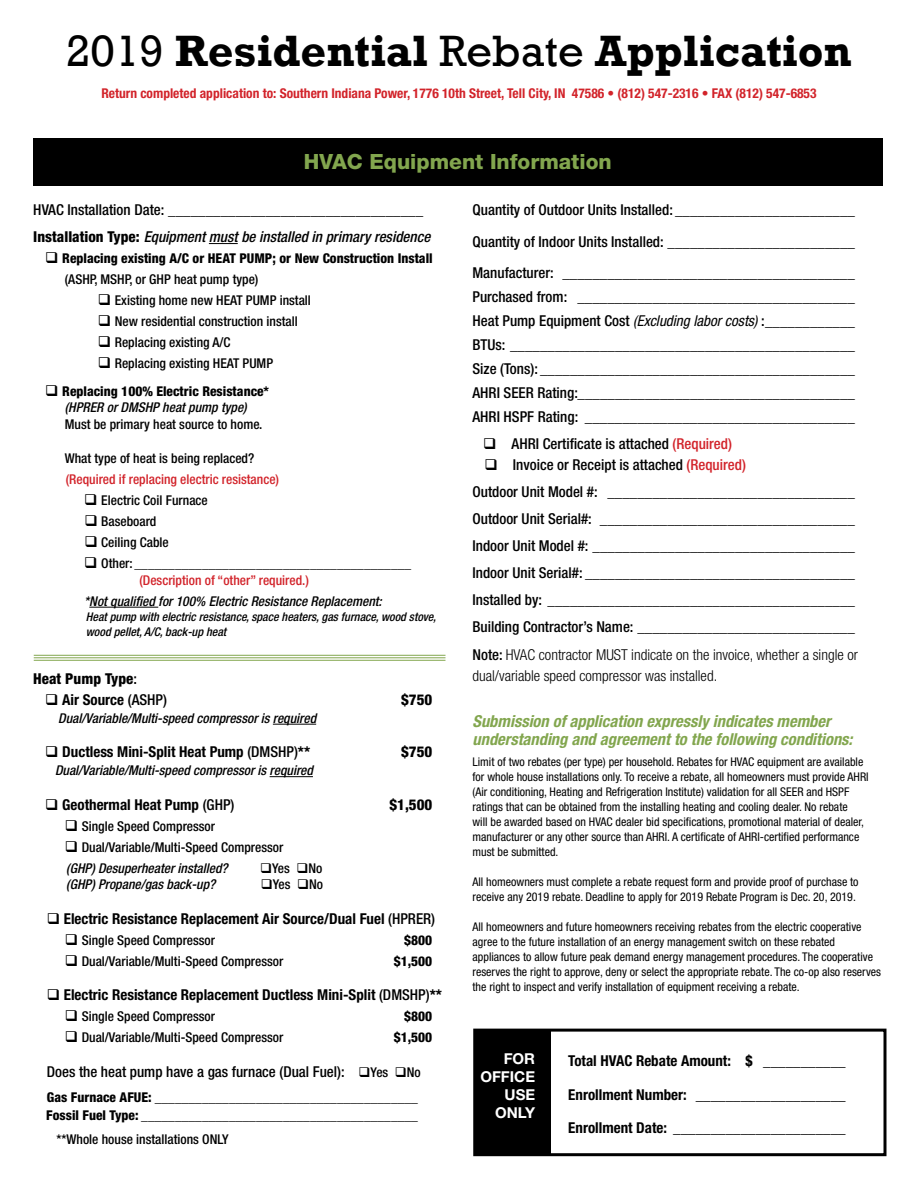
<style>
.page{position:relative;width:918px;height:1188px;background:#fff}
.page>*{position:absolute;margin:0;border:0;box-sizing:border-box;transform-origin:0 0}
.t1{font:700 45px "Rockwell";color:#000}
.t2{font:800 21px "Helvetica Neue LT Std";color:#82a64e}
.t3{font:italic 700 condensed 16.5px/18px "Helvetica Neue LT Std";color:#82a64e}
.t4{font:500 condensed 15px/27.2px "Helvetica Neue LT Std";color:#000}
.t5{font:700 condensed 15px "Helvetica Neue LT Std";color:#000}
.t6{font:300 condensed 15px "Helvetica Neue LT Std";color:#000}
.t7{font:800 condensed 15px "Helvetica Neue LT Std";color:#000}
.t8{font:700 15px/18px "Helvetica Neue LT Std";color:#fff;text-align:right}
.t9{font:500 condensed 13.5px/16.5px "Helvetica Neue LT Std";color:#000}
.t10{font:800 condensed 13.5px/21px "Helvetica Neue LT Std";color:#000}
.t11{font:italic 500 condensed 13.5px "Helvetica Neue LT Std";color:#000}
.t12{font:700 condensed 13.5px "Helvetica Neue LT Std";color:#d2232a}
.t13{font:500 condensed 13.5px "Helvetica Neue LT Std";color:#d2232a}
.t14{font:condensed 12px/15px "Helvetica Neue LT Std";color:#000}
.t15{font:italic 500 condensed 12px/15px "Helvetica Neue LT Std";color:#000}
.s1{font-weight:400}
.s2{font-weight:400;font-style:italic}
.s3{color:#d2232a}
.s4{font-weight:300}
.s5{font-weight:800}
.s6{font-style:italic}
.s7{font-weight:500}
.s8{font-weight:500;font-style:italic}
.s9{font-size:13.5px}
</style>
<div class="page">
<div style="left:33px;top:139px;width:850px;height:47px;background:#000"></div>
<svg style="left:209px;top:243px;width:29px;height:1px"></svg>
<hr style="left:89px;top:607px;width:69px;height:1px;background:#000">
<hr style="left:273px;top:724px;width:43px;height:1px;background:#000">
<hr style="left:270px;top:776px;width:43px;height:1px;background:#000">
<div style="left:473px;top:1029px;width:413px;height:127px;border:3px solid #000"></div>
<div style="left:474px;top:1029px;width:76px;height:126px;background:#000"></div>
<hr style="left:34px;top:655px;width:412px;height:1px;background:#82a64e">
<hr style="left:34px;top:657px;width:412px;height:1px;background:#82a64e">
<hr style="left:34px;top:660px;width:412px;height:1px;background:#82a64e">
<h1 class="t1" style="left:66px;top:23px;width:787px"><span class="s1">2019</span> Residential <span class="s1">Rebate</span> Application</h1>
<p class="t12" style="left:101px;top:85px;width:717px">Return completed application to: Southern Indiana Power, 1776 10th Street, Tell City, IN 47586 <span class="s1">•</span> (812) 547-2316 <span class="s1">•</span> FAX (812) 547-6853</p>
<h2 class="t2" style="left:304px;top:149px;width:309px">HVAC Equipment Information</h2>
<p class="t4" style="left:472px;top:194px;width:384px;line-height:31.5px;text-align:justify">Quantity of Outdoor Units Installed: ________________________ Quantity of Indoor Units Installed: _________________________ Manufacturer: _______________________________________</p>
<p class="t4" style="left:472px;top:285px;width:384px;line-height:24px;text-align:justify">Purchased from: _____________________________________ Heat Pump Equipment Cost <span class="s2">(Excluding labor costs)</span> :____________ BTUs: ______________________________________________ Size (Tons): __________________________________________ AHRI SEER Rating:_____________________________________ AHRI HSPF Rating: ____________________________________</p>
<p class="t4" style="left:483px;top:430px;width:250px">❑ AHRI Certificate is attached <span class="s3">(Required)</span></p>
<p class="t4" style="left:472px;top:451px;width:387px;text-indent:12px">❑ Invoice or Receipt is attached <span class="s3">(Required)<br></span>Outdoor Unit Model #: _________________________________ Outdoor Unit Serial#: __________________________________ Indoor Unit Model #: ___________________________________ Indoor Unit Serial#: ____________________________________ Installed by: _________________________________________ Building Contractor’s Name: _____________________________ Note: <span class="s4">HVAC contractor MUST indicate on the invoice, whether a single or</span></p>
<p class="t6" style="left:472px;top:667px;width:246px">dual/variable speed compressor was installed.</p>
<p class="t3" style="left:472px;top:712px;width:382px">Submission of application expressly indicates member understanding and agreement to the following conditions:</p>
<p class="t14" style="left:472px;top:754px;width:398px">Limit of two rebates (per type) per household. Rebates for HVAC equipment are available for whole house installations only. To receive a rebate, all homeowners must provide AHRI (Air conditioning, Heating and Refrigeration Institute) validation for all SEER and HSPF ratings that can be obtained from the installing heating and cooling dealer. No rebate<br>will be awarded based on HVAC dealer bid specifications, promotional material of dealer, manufacturer or any other source than AHRI. A certificate of AHRI-certified performance must be submitted.</p>
<p class="t14" style="left:472px;top:874px;width:388px">All homeowners must complete a rebate request form and provide proof of purchase to receive any 2019 rebate. Deadline to apply for 2019 Rebate Program is Dec. 20, 2019.</p>
<p class="t14" style="left:472px;top:919px;width:410px">All homeowners and future homeowners receiving rebates from the electric cooperative agree to the future installation of an energy management switch on these rebated appliances to allow future peak demand energy management procedures. The cooperative reserves the right to approve, deny or select the appropriate rebate. The co-op also reserves the right to inspect and verify installation of equipment receiving a rebate.</p>
<p class="t4" style="left:33px;top:196px;width:398px">HVAC Installation Date: __________________________________<br><span class="s5">Installation Type:</span> <span class="s6">Equipment must be installed in primary residence</span></p>
<p class="t10" style="left:65px;top:248px;width:369px;text-indent:-20px">❑ Replacing existing A/C or HEAT PUMP; or New Construction Install <span class="s7">(ASHP, MSHP, or GHP heat pump type)</span></p>
<p class="t9" style="left:98px;top:292px;width:215px">❑ Existing home new HEAT PUMP install</p>
<p class="t9" style="left:98px;top:313px;width:202px">❑ New residential construction install</p>
<p class="t9" style="left:98px;top:334px;width:134px">❑ Replacing existing A/C</p>
<p class="t9" style="left:98px;top:355px;width:177px">❑ Replacing existing HEAT PUMP</p>
<p class="t10" style="left:45px;top:383px;width:225px;line-height:16.5px;text-align:center">❑ Replacing 100% Electric Resistance* <span class="s8">(HPRER or DMSHP heat pump type)</span></p>
<p class="t9" style="left:65px;top:416px;width:199px">Must be primary heat source to home.</p>
<p class="t9" style="left:65px;top:450px;width:191px">What type of heat is being replaced?</p>
<p class="t13" style="left:66px;top:471px;width:215px">(Required if replacing electric resistance)</p>
<p class="t9" style="left:84px;top:492px;width:125px">❑ Electric Coil Furnace</p>
<p class="t9" style="left:84px;top:513px;width:74px">❑ Baseboard</p>
<p class="t9" style="left:84px;top:534px;width:86px">❑ Ceiling Cable</p>
<p class="t9" style="left:139px;top:555px;width:273px;text-indent:-55px">❑ Other: _________________________________________ <span class="s3">(Description of “other” required.)</span></p>
<p class="t11" style="left:84px;top:593px;width:299px">*Not qualified for 100% Electric Resistance Replacement:</p>
<p class="t15" style="left:86px;top:609px;width:352px">Heat pump with electric resistance, space heaters, gas furnace, wood stove, wood pellet, A/C, back-up heat</p>
<p class="t7" style="left:33px;top:669px;width:105px">Heat Pump Type<span class="s7">:</span></p>
<p class="t5" style="left:45px;top:690px;width:123px">❑ Air Source <span class="s7">(ASHP)</span></p>
<p class="t7" style="left:401px;top:690px;width:33px">$750</p>
<p class="t11" style="left:58px;top:710px;width:259px">Dual/Variable/Multi-speed compressor is required</p>
<p class="t5" style="left:45px;top:743px;width:266px">❑ Ductless Mini-Split Heat Pump <span class="s7">(DMSHP)</span><span class="s5">**</span></p>
<p class="t7" style="left:401px;top:743px;width:33px">$750</p>
<p class="t11" style="left:55px;top:762px;width:259px">Dual/Variable/Multi-speed compressor is required</p>
<p class="t5" style="left:45px;top:795px;width:191px">❑ Geothermal Heat Pump <span class="s7">(GHP)</span></p>
<p class="t7" style="left:389px;top:795px;width:44px">$1,500</p>
<p class="t9" style="left:65px;top:818px;width:152px">❑ Single Speed Compressor</p>
<p class="t9" style="left:65px;top:836px;width:220px;line-height:21px">❑ Dual/Variable/Multi-Speed Compressor <span class="s6">(GHP) Desuperheater installed?</span></p>
<p class="t9" style="left:260px;top:860px;width:64px">❑Yes ❑No</p>
<p class="t11" style="left:66px;top:876px;width:151px">(GHP) Propane/gas back-up?</p>
<p class="t9" style="left:261px;top:876px;width:64px">❑Yes ❑No</p>
<p class="t5" style="left:47px;top:909px;width:390px">❑ Electric Resistance Replacement Air Source/Dual Fuel <span class="s7">(HPRER)</span></p>
<p class="t9" style="left:65px;top:932px;width:152px">❑ Single Speed Compressor</p>
<p class="t10" style="left:404px;top:929px;width:30px">$800</p>
<p class="t9" style="left:65px;top:953px;width:220px">❑ Dual/Variable/Multi-Speed Compressor</p>
<p class="t10" style="left:394px;top:950px;width:40px">$1,500</p>
<p class="t5" style="left:47px;top:986px;width:397px">❑ Electric Resistance Replacement Ductless Mini-Split <span class="s7">(DMSHP)</span><span class="s5">**</span></p>
<p class="t9" style="left:65px;top:1008px;width:152px">❑ Single Speed Compressor</p>
<p class="t10" style="left:404px;top:1006px;width:30px">$800</p>
<p class="t9" style="left:65px;top:1029px;width:220px">❑ Dual/Variable/Multi-Speed Compressor</p>
<p class="t10" style="left:394px;top:1027px;width:40px">$1,500</p>
<p class="t4" style="left:47px;top:1058px;width:376px">Does the heat pump have a gas furnace (Dual Fuel): ❑<span class="s9">Yes</span> ❑<span class="s9">No</span></p>
<p class="t9" style="left:46px;top:1088px;width:373px;line-height:18px"><span class="s5">Gas Furnace AFUE:</span> _______________________________________<br><span class="s5">Fossil Fuel Type:</span> _________________________________________</p>
<p class="t9" style="left:57px;top:1131px;width:174px">**Whole house installations ONLY</p>
<p class="t8" style="left:480px;top:1050px;width:56px">FOR<br>OFFICE<br>USE<br>ONLY</p>
<p class="t5" style="left:568px;top:1052px;width:279px">Total HVAC Rebate Amount: $ ___________</p>
<p class="t5" style="left:568px;top:1085px;width:279px">Enrollment Number: ____________________</p>
<p class="t5" style="left:568px;top:1119px;width:279px">Enrollment Date: _______________________</p>
</div>
